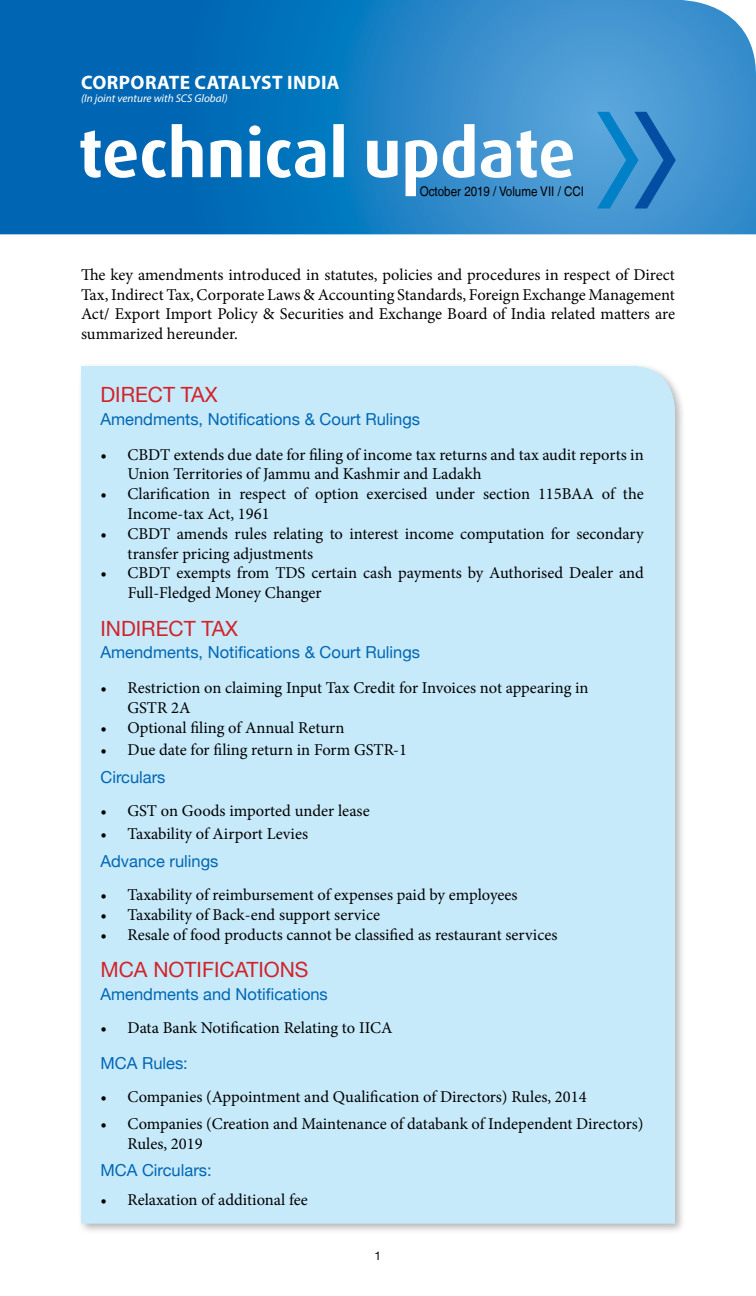
<style>
.page{position:relative;width:756px;height:1296px;background:#fff}
.page>*{position:absolute;margin:0;border:0;box-sizing:border-box;transform-origin:0 0}
.t1{font:21px "Helvetica Neue";color:#d2232a}
.t2{font:700 19.5px "Myriad Pro";letter-spacing:.02em;color:#fff}
.t3{font:16.5px/19.8px "Minion Pro";color:#000}
.t4{font:16.5px "Helvetica Neue";color:#0066b3}
.t5{font:13.35px "Helvetica LT";color:#000;scale:.87 1}
.t6{font:12px "Helvetica Neue";color:#000}
.t7{font:italic 11.25px "Myriad Pro";color:#fff}
</style>
<div class="page">
<div style="left:77px;top:362px;width:610px;height:873px;background:#000;opacity:.3"></div>
<div style="left:81px;top:366px;width:594px;height:858px;background:#c7eafb"></div>
<svg style="left:0;top:0;width:756px;height:234px;background:#207fc3"></svg>
<svg style="left:597px;top:112px;width:79px;height:97px;background:#368ccb"></svg>
<svg style="left:80px;top:124px;width:493px;height:72px"></svg>
<p class="t2" style="left:81px;top:69px;width:260px">CORPORATE CATALYST INDIA</p>
<p class="t7" style="left:81px;top:91px;width:148px">(In joint venture with SCS Global)</p>
<p class="t5" style="left:420px;top:184px;width:191px">October 2019 / Volume VII / CCI</p>
<p class="t3" style="left:81px;top:265px;width:596px;text-align:justify">The key amendments introduced in statutes, policies and procedures in respect of Direct Tax, Indirect Tax, Corporate Laws &amp; Accounting Standards, Foreign Exchange Management Act/ Export Import Policy &amp; Securities and Exchange Board of India related matters are summarized hereunder.</p>
<p class="t1" style="left:100px;top:382px;width:119px">DIRECT TAX</p>
<p class="t4" style="left:100px;top:409px;width:321px">Amendments, Notifications &amp; Court Rulings</p>
<p class="t3" style="left:128px;top:445px;width:518px;text-indent:-27px">• CBDT extends due date for filing of income tax returns and tax audit reports in<br>Union Territories of Jammu and Kashmir and Ladakh</p>
<p class="t3" style="left:128px;top:484px;width:518px;text-indent:-27px">• Clarification in respect of option exercised under section 115BAA of the<br>Income-tax Act, 1961</p>
<p class="t3" style="left:128px;top:524px;width:518px;text-indent:-27px">• CBDT amends rules relating to interest income computation for secondary transfer pricing adjustments</p>
<p class="t3" style="left:128px;top:563px;width:518px;text-indent:-27px">• CBDT exempts from TDS certain cash payments by Authorised Dealer and<br>Full-Fledged Money Changer</p>
<p class="t1" style="left:100px;top:616px;width:139px">INDIRECT TAX</p>
<p class="t4" style="left:100px;top:643px;width:321px">Amendments, Notifications &amp; Court Rulings</p>
<p class="t3" style="left:128px;top:678px;width:463px;text-indent:-27px">• Restriction on claiming Input Tax Credit for Invoices not appearing in<br>GSTR 2A</p>
<p class="t3" style="left:100px;top:718px;width:245px">• Optional filing of Annual Return</p>
<p class="t3" style="left:100px;top:740px;width:308px">• Due date for filing return in Form GSTR-1</p>
<p class="t4" style="left:100px;top:767px;width:67px">Circulars</p>
<p class="t3" style="left:100px;top:801px;width:271px">• GST on Goods imported under lease</p>
<p class="t3" style="left:100px;top:824px;width:209px">• Taxability of Airport Levies</p>
<p class="t4" style="left:100px;top:851px;width:119px">Advance rulings</p>
<p class="t3" style="left:100px;top:885px;width:419px">• Taxability of reimbursement of expenses paid by employees</p>
<p class="t3" style="left:100px;top:905px;width:281px">• Taxability of Back-end support service</p>
<p class="t3" style="left:100px;top:925px;width:458px">• Resale of food products cannot be classified as restaurant services</p>
<p class="t1" style="left:100px;top:957px;width:210px">MCA NOTIFICATIONS</p>
<p class="t4" style="left:100px;top:984px;width:229px">Amendments and Notifications</p>
<p class="t3" style="left:100px;top:1018px;width:294px">• Data Bank Notification Relating to IICA</p>
<p class="t4" style="left:100px;top:1053px;width:89px">MCA Rules:</p>
<p class="t3" style="left:100px;top:1087px;width:488px">• Companies (Appointment and Qualification of Directors) Rules, 2014</p>
<p class="t3" style="left:127px;top:1114px;width:518px;text-indent:-27px">• Companies (Creation and Maintenance of databank of Independent Directors)<br>Rules, 2019</p>
<p class="t4" style="left:100px;top:1161px;width:113px">MCA Circulars:</p>
<p class="t3" style="left:100px;top:1190px;width:209px">• Relaxation of additional fee</p>
<p class="t6" style="left:375px;top:1249px;width:8px">1</p>
</div>
